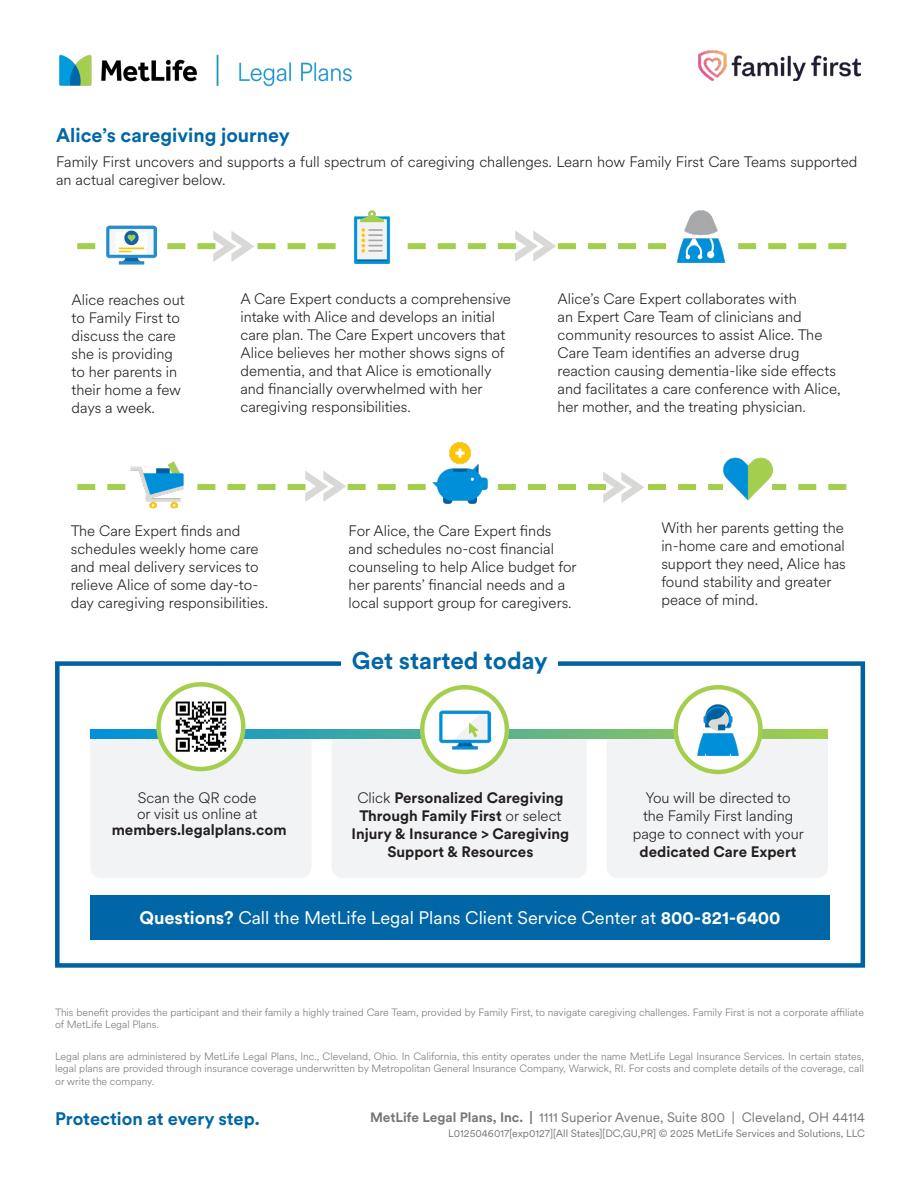
<style>
.page{position:relative;width:918px;height:1188px;background:#fff}
.page>*{position:absolute;margin:0;border:0;box-sizing:border-box;transform-origin:0 0}
.t1{font:700 24px "Met Life Circular";color:#0066a5}
.t2{font:700 19.5px "Met Life Circular";color:#0066a5}
.t3{font:18px "Met Life Circular";color:#fff}
.t4{font:700 18px "Met Life Circular";color:#0066a5}
.t5{font:300 15px/18px "Met Life Circular";color:#231f20}
.t6{font:700 15px/18px "Met Life Circular";color:#231f20;text-align:center}
.t7{font:13.5px "Met Life Circular";color:#75787b}
.Footnotes_Numbered{font:300 10.5px/12.6px "Met Life Circular";color:#75787b}
.t8{font:10.5px "Met Life Circular";color:#75787b}
.s1{font-weight:300}
.s2{font-weight:700}
</style>
<div class="page">
<div style="left:90px;top:896px;width:740px;height:44px;background:#0066a5"></div>
<div style="left:90px;top:730px;width:222px;height:148px;background:#f2f3f4;border-radius:11px"></div>
<div style="left:607px;top:732px;width:221px;height:146px;background:#f2f3f4;border-radius:11px"></div>
<div style="left:332px;top:730px;width:255px;height:148px;background:#f2f3f4;border-radius:11px"></div>
<svg style="left:90px;top:729px;width:738px;height:10px;background:#50ae94"></svg>
<svg style="left:159px;top:684px;width:84px;height:85px"></svg>
<div style="left:156px;top:682px;width:90px;height:89px;border:4px solid #a4cf4e;border-radius:50%"></div>
<img style="left:174px;top:701px;width:54px;height:51px">
<svg style="left:422px;top:687px;width:85px;height:85px"></svg>
<div style="left:420px;top:685px;width:89px;height:89px;border:4px solid #a4cf4e;border-radius:50%"></div>
<svg style="left:676px;top:687px;width:84px;height:85px"></svg>
<div style="left:673px;top:685px;width:90px;height:89px;border:4px solid #a4cf4e;border-radius:50%"></div>
<img style="left:439px;top:704px;width:51px;height:51px">
<img style="left:692px;top:704px;width:51px;height:51px">
<div style="left:55px;top:661px;width:810px;height:307px;border:4px solid #0061a0"></div>
<div style="left:342px;top:651px;width:216px;height:29px;background:#fff"></div>
<img style="left:699px;top:51px;width:162px;height:30px">
<img style="left:59px;top:54px;width:293px;height:33px">
<img style="left:107px;top:225px;width:49px;height:40px">
<img style="left:353px;top:211px;width:38px;height:53px">
<img style="left:684px;top:210px;width:34px;height:20px">
<svg style="left:77px;top:230px;width:769px;height:32px"></svg>
<img style="left:449px;top:443px;width:22px;height:17px">
<img style="left:728px;top:457px;width:40px;height:3px">
<svg style="left:77px;top:460px;width:769px;height:48px"></svg>
<p class="t2" style="left:56px;top:122px;width:235px">Alice’s caregiving journey</p>
<p class="t5" style="left:56px;top:152px;width:803px">Family First uncovers and supports a full spectrum of caregiving challenges. Learn how Family First Care Teams supported an actual caregiver below.</p>
<p class="t5" style="left:72px;top:290px;width:115px">Alice reaches out to Family First to discuss the care she is providing to her parents in their home a few days a week.</p>
<p class="t5" style="left:240px;top:289px;width:272px">A Care Expert conducts a comprehensive intake with Alice and develops an initial care plan. The Care Expert uncovers that Alice believes her mother shows signs of dementia, and that Alice is emotionally and financially overwhelmed with her caregiving responsibilities.</p>
<p class="t5" style="left:558px;top:289px;width:285px">Alice’s Care Expert collaborates with<br>an Expert Care Team of clinicians and community resources to assist Alice. The Care Team identifies an adverse drug reaction causing dementia-like side effects and facilitates a care conference with Alice, her mother, and the treating physician.</p>
<p class="t5" style="left:71px;top:521px;width:199px">The Care Expert finds and schedules weekly home care and meal delivery services to relieve Alice of some day-to&shy;day caregiving responsibilities.</p>
<p class="t5" style="left:349px;top:521px;width:230px">For Alice, the Care Expert finds and schedules no-cost financial counseling to help Alice budget for her parents’ financial needs and a local support group for caregivers.</p>
<p class="t5" style="left:661px;top:518px;width:186px">With her parents getting the in-home care and emotional support they need, Alice has found stability and greater peace of mind.</p>
<p class="t5" style="left:138px;top:788px;width:120px">Scan the QR code</p>
<p class="t5" style="left:137px;top:804px;width:122px">or visit us online at</p>
<p class="t6" style="left:112px;top:820px;width:176px">members.legalplans.com</p>
<p class="t1" style="left:352px;top:644px;width:197px">Get started today</p>
<p class="t6" style="left:352px;top:788px;width:219px"><span class="s1">Click</span> Personalized Caregiving<br>Through Family First <span class="s1">or select<br></span>Injury &amp; Insurance &gt; Caregiving<br>Support &amp; Resources</p>
<p class="t5" style="left:633px;top:788px;width:173px;text-align:center">You will be directed to<br>the Family First landing page to connect with your <span class="s2">dedicated Care Expert</span></p>
<p class="t3" style="left:139px;top:905px;width:643px"><span class="s2">Questions?</span> Call the MetLife Legal Plans Client Service Center at <span class="s2">800-821-6400</span></p>
<p class="Footnotes_Numbered" style="left:55px;top:1005px;width:810px">This benefit provides the participant and their family a highly trained Care Team, provided by Family First, to navigate caregiving challenges. Family First is not a corporate affiliate of MetLife Legal Plans.</p>
<p class="Footnotes_Numbered" style="left:55px;top:1049px;width:810px;text-align:justify">Legal plans are administered by MetLife Legal Plans, Inc., Cleveland, Ohio. In California, this entity operates under the name MetLife Legal Insurance Services. In certain states, legal plans are provided through insurance coverage underwritten by Metropolitan General Insurance Company, Warwick, RI. For costs and complete details of the coverage, call or write the company.</p>
<p class="t4" style="left:55px;top:1107px;width:206px">Protection at every step.</p>
<p class="t7" style="left:370px;top:1108px;width:496px"><span class="s2">MetLife Legal Plans, Inc. |</span> 1111 Superior Avenue, Suite 800 | Cleveland, OH 44114</p>
<p class="t8" style="left:448px;top:1126px;width:418px">L0125046017[exp0127][All States][DC,GU,PR] © 2025 MetLife Services and Solutions, LLC</p>
</div>
